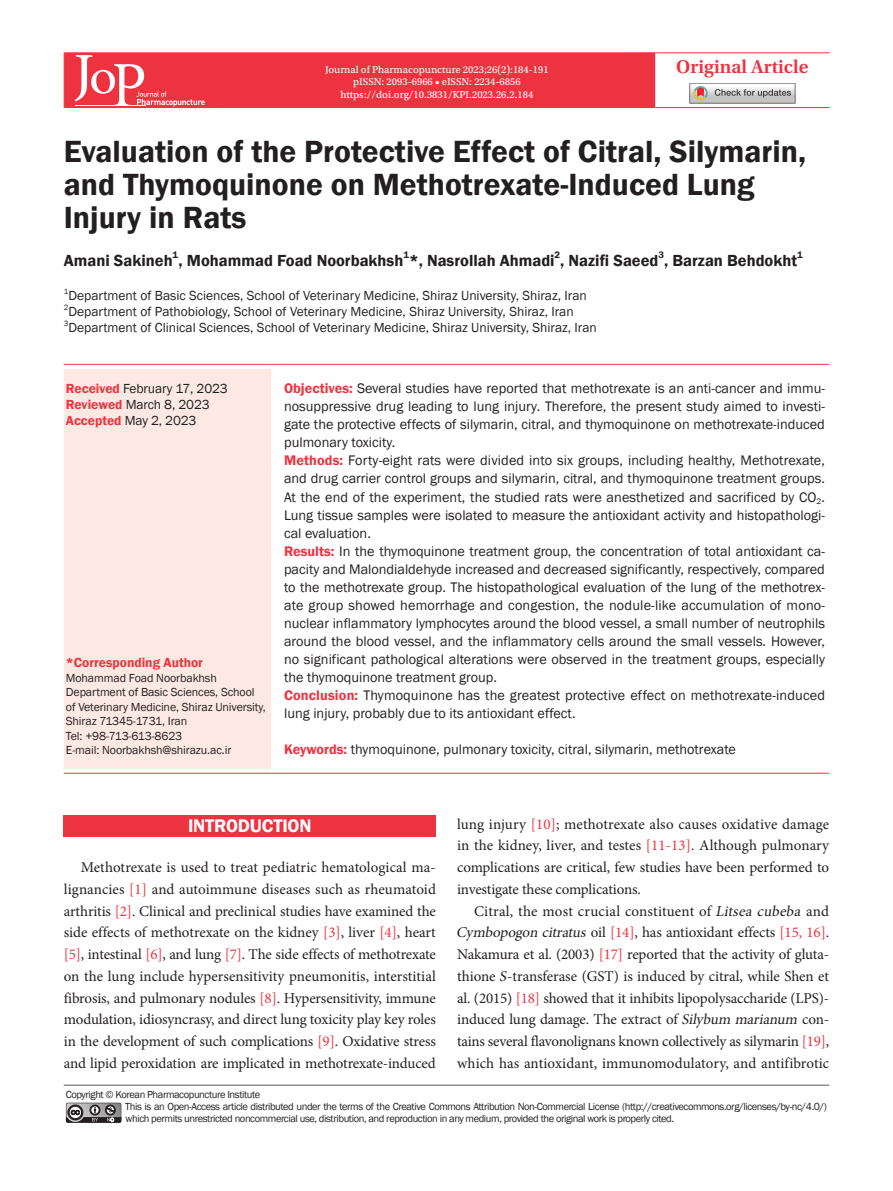
<style>
.page{position:relative;width:893px;height:1191px;background:#fff}
.page>*{position:absolute;margin:0;border:0;box-sizing:border-box;transform-origin:0 0}
.t1{font:600 31.5px/33px "Franklin Gothic";color:#231f20}
.t2{font:600 19.5px "Utopia Std";color:#ee3340}
.t3{font:600 18.75px "Franklin Gothic";letter-spacing:-.01em;color:#fff}
.t4{font:600 16.5px "Franklin Gothic";color:#231f20}
.t5{font:15px/21.8px "Minion Pro";letter-spacing:-.01em;color:#231f20;text-align:justify}
.t6{font:14.25px/18px "Franklin Gothic";color:#231f20}
.t7{font:13.5px/16.2px "Franklin Gothic";color:#231f20}
.t8{font:600 13.5px "Franklin Gothic";color:#ee3340}
.t9{font:12px/14.4px "Franklin Gothic";letter-spacing:-.01em;color:#231f20}
.t10{font:10.5px/12px "Franklin Gothic";letter-spacing:-.04em;color:#231f20}
.t11{font:10.5px/12.6px "Utopia Std Capt";color:#fff;text-align:center}
.t12{font:600 9.6px "Franklin Gothic";color:#231f20}
.t13{font:7.8px "Franklin Gothic";color:#231f20}
.s1{font-weight:600;color:#ee3340}
.s2{color:#ee3340}
.s3{font-style:italic}
</style>
<div class="page">
<div style="left:64px;top:369px;width:207px;height:399px;background:#fde9e3"></div>
<hr style="left:64px;top:364px;width:207px;height:1px;background:#ee3340">
<hr style="left:282px;top:364px;width:547px;height:1px;background:#ee3340">
<hr style="left:64px;top:773px;width:207px;height:1px;background:#ee3340">
<hr style="left:282px;top:773px;width:547px;height:1px;background:#ee3340">
<div style="left:64px;top:815px;width:372px;height:21px;background:#ee3340"></div>
<hr style="left:64px;top:1084px;width:765px;height:1px;background:#6c6d70">
<svg style="left:66px;top:1102px;width:55px;height:20px"></svg>
<hr style="left:64px;top:52px;width:155px;height:1px;background:#ee3340">
<hr style="left:219px;top:52px;width:436px;height:1px;background:#ee3340">
<hr style="left:655px;top:52px;width:175px;height:1px;background:#ee3340">
<hr style="left:655px;top:107px;width:175px;height:1px;background:#ee3340">
<div style="left:64px;top:53px;width:591px;height:55px;background:#ee3340"></div>
<hr style="left:75px;top:105px;width:71px;height:1px;background:#fff">
<svg style="left:691px;top:88px;width:102px;height:13px"></svg>
<div style="left:689px;top:83px;width:106px;height:20px;border:1px solid #7e7470"></div>
<svg style="left:715px;top:89px;width:76px;height:8px"></svg>
<svg style="left:692px;top:86px;width:16px;height:15px"></svg>
<p class="t11" style="left:325px;top:63px;width:225px">Journal of Pharmacopuncture 2023;26(2):184-191 pISSN: 2093-6966 • eISSN: 2234-6856 https://doi.org/10.3831/KPI.2023.26.2.184</p>
<h2 class="t2" style="left:676px;top:56px;width:134px">Original Article</h2>
<h1 class="t1" style="left:64px;top:135px;width:744px">Evaluation of the Protective Effect of Citral, Silymarin, and Thymoquinone on Methotrexate-Induced Lung<br>Injury in Rats</h1>
<p class="t4" style="left:64px;top:250px;width:735px">Amani Sakineh , Mohammad Foad Noorbakhsh *, Nasrollah Ahmadi , Nazifi Saeed , Barzan Behdokht</p>
<p class="t12" style="left:173px;top:249px;width:7px">1</p>
<p class="t12" style="left:403px;top:249px;width:7px">1</p>
<p class="t12" style="left:555px;top:249px;width:7px">2</p>
<p class="t12" style="left:658px;top:249px;width:7px">3</p>
<p class="t12" style="left:797px;top:249px;width:7px">1</p>
<p class="t13" style="left:64px;top:286px;width:6px">1</p>
<p class="t7" style="left:68px;top:287px;width:520px">Department of Basic Sciences, School of Veterinary Medicine, Shiraz University, Shiraz, Iran</p>
<p class="t13" style="left:64px;top:302px;width:6px">2</p>
<p class="t7" style="left:68px;top:304px;width:507px">Department of Pathobiology, School of Veterinary Medicine, Shiraz University, Shiraz, Iran</p>
<p class="t13" style="left:64px;top:318px;width:6px">3</p>
<p class="t7" style="left:68px;top:320px;width:530px">Department of Clinical Sciences, School of Veterinary Medicine, Shiraz University, Shiraz, Iran</p>
<p class="t7" style="left:66px;top:380px;width:163px"><span class="s1">Received</span> February 17, 2023<br><span class="s1">Reviewed</span> March 8, 2023<br><span class="s1">Accepted</span> May 2, 2023</p>
<p class="t6" style="left:284px;top:380px;width:543px"><span class="s1">Objectives:</span> Several studies have reported that methotrexate is an anti-cancer and immu&shy;nosuppressive drug leading to lung injury. Therefore, the present study aimed to investi&shy;gate the protective effects of silymarin, citral, and thymoquinone on methotrexate-induced pulmonary toxicity.<br><span class="s1">Methods:</span> Forty-eight rats were divided into six groups, including healthy, Methotrexate, and drug carrier control groups and silymarin, citral, and thymoquinone treatment groups.<br>At the end of the experiment, the studied rats were anesthetized and sacrificed by CO<sub>2</sub>.<br>Lung tissue samples were isolated to measure the antioxidant activity and histopathologi&shy;cal evaluation.<br><span class="s1">Results:</span> In the thymoquinone treatment group, the concentration of total antioxidant ca&shy;pacity and Malondialdehyde increased and decreased significantly, respectively, compared to the methotrexate group. The histopathological evaluation of the lung of the methotrex&shy;ate group showed hemorrhage and congestion, the nodule-like accumulation of mono&shy;nuclear inflammatory lymphocytes around the blood vessel, a small number of neutrophils around the blood vessel, and the inflammatory cells around the small vessels. However, no significant pathological alterations were observed in the treatment groups, especially the thymoquinone treatment group.<br><span class="s1">Conclusion:</span> Thymoquinone has the greatest protective effect on methotrexate-induced lung injury, probably due to its antioxidant effect.</p>
<p class="t6" style="left:284px;top:740px;width:453px"><span class="s1">Keywords:</span> thymoquinone, pulmonary toxicity, citral, silymarin, methotrexate</p>
<p class="t8" style="left:66px;top:654px;width:139px">*Corresponding Author</p>
<p class="t9" style="left:66px;top:671px;width:201px">Mohammad Foad Noorbakhsh<br>Department of Basic Sciences, School of Veterinary Medicine, Shiraz University,<br>Shiraz 71345-1731, Iran<br>Tel: +98-713-613-8623<br>E-mail: Noorbakhsh@shirazu.ac.ir</p>
<p class="t5" style="left:457px;top:813px;width:374px">lung injury <span class="s2">[10]</span>; methotrexate also causes oxidative damage in the kidney, liver, and testes <span class="s2">[11-13]</span>. Although pulmonary complications are critical, few studies have been performed to investigate these complications.</p>
<p class="t5" style="left:456px;top:900px;width:375px;text-indent:18px">Citral, the most crucial constituent of <span class="s3">Litsea cubeba</span> and <span class="s3">Cymbopogon citratus</span> oil <span class="s2">[14]</span>, has antioxidant effects <span class="s2">[15, 16]</span>.<br>Nakamura et al. (2003) <span class="s2">[17]</span> reported that the activity of gluta&shy;thione <span class="s3">S</span>-transferase (GST) is induced by citral, while Shen et al. (2015) <span class="s2">[18]</span> showed that it inhibits lipopolysaccharide (LPS)- induced lung damage. The extract of <span class="s3">Silybum marianum</span> con&shy;tains several flavonolignans known collectively as silymarin <span class="s2">[19]</span>, which has antioxidant, immunomodulatory, and antifibrotic</p>
<p class="t10" style="left:125px;top:1089px;width:703px;text-indent:-59px">Copyright © Korean Pharmacopuncture Institute<br>This is an Open-Access article distributed under the terms of the Creative Commons Attribution Non-Commercial License (http://creativecommons.org/licenses/by-nc/4.0/) which permits unrestricted noncommercial use, distribution, and reproduction in any medium, provided the original work is properly cited.</p>
<h3 class="t3" style="left:188px;top:814px;width:125px">INTRODUCTION</h3>
<p class="t5" style="left:64px;top:856px;width:374px;text-indent:17px">Methotrexate is used to treat pediatric hematological ma&shy;lignancies <span class="s2">[1]</span> and autoimmune diseases such as rheumatoid arthritis <span class="s2">[2]</span>. Clinical and preclinical studies have examined the side effects of methotrexate on the kidney <span class="s2">[3]</span>, liver <span class="s2">[4]</span>, heart <span class="s2">[5]</span>, intestinal <span class="s2">[6]</span>, and lung <span class="s2">[7]</span>. The side effects of methotrexate on the lung include hypersensitivity pneumonitis, interstitial fibrosis, and pulmonary nodules <span class="s2">[8]</span>. Hypersensitivity, immune modulation, idiosyncrasy, and direct lung toxicity play key roles in the development of such complications <span class="s2">[9]</span>. Oxidative stress and lipid peroxidation are implicated in methotrexate-induced</p>
</div>
